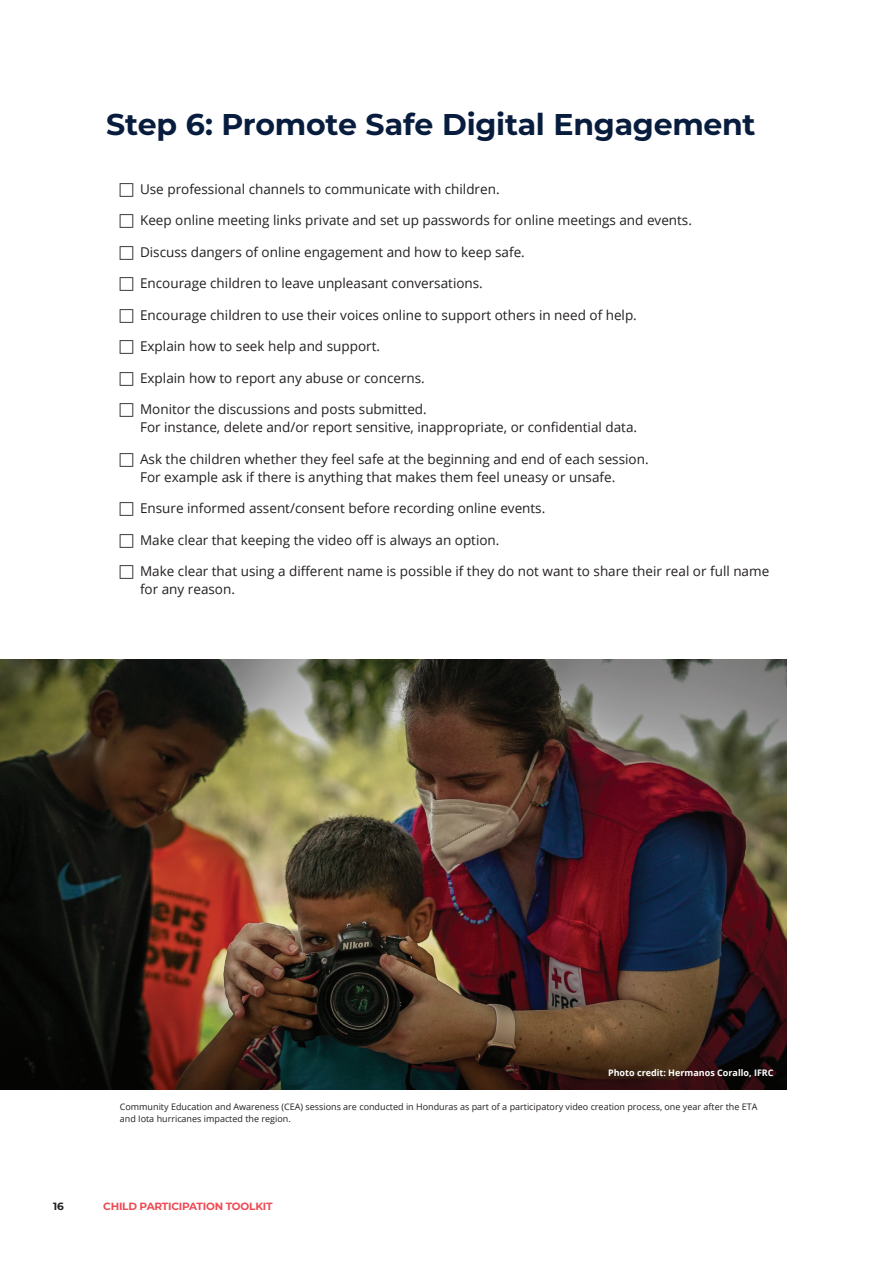
<style>
.page{position:relative;width:893px;height:1263px;background:#fff}
.page>*{position:absolute;margin:0;border:0;box-sizing:border-box;transform-origin:0 0}
.t1{font:100 30px "Montserrat";letter-spacing:-.01em;color:#081d3e}
.t2{font:13.5px/18px "Open Sans";color:#231f20}
.t3{font:100 10.5px "Montserrat";letter-spacing:-.02em;color:#ef4b55}
.t4{font:100 10.5px "Montserrat";color:#231f20}
.t5{font:9px/12px "Open Sans";color:#231f20}
.t6{font:700 9px "Open Sans";color:#fff}
</style>
<div class="page">
<img style="left:0;top:659px;width:787px;height:430px">
<h1 class="t1" style="left:106px;top:105px;width:651px">Step 6: Promote Safe Digital Engagement</h1>
<p class="t2" style="left:140px;top:180px;width:361px">Use professional channels to communicate with children.</p>
<p class="t2" style="left:140px;top:211px;width:553px">Keep online meeting links private and set up passwords for online meetings and events.</p>
<p class="t2" style="left:140px;top:243px;width:386px">Discuss dangers of online engagement and how to keep safe.</p>
<p class="t2" style="left:140px;top:274px;width:344px">Encourage children to leave unpleasant conversations.</p>
<p class="t2" style="left:140px;top:306px;width:498px">Encourage children to use their voices online to support others in need of help.</p>
<p class="t2" style="left:140px;top:337px;width:242px">Explain how to seek help and support.</p>
<p class="t2" style="left:140px;top:369px;width:286px">Explain how to report any abuse or concerns.</p>
<p class="t2" style="left:140px;top:400px;width:499px">Monitor the discussions and posts submitted.<br>For instance, delete and/or report sensitive, inappropriate, or confidential data.</p>
<p class="t2" style="left:140px;top:450px;width:510px">Ask the children whether they feel safe at the beginning and end of each session.<br>For example ask if there is anything that makes them feel uneasy or unsafe.</p>
<p class="t2" style="left:140px;top:499px;width:407px">Ensure informed assent/consent before recording online events.</p>
<p class="t2" style="left:140px;top:531px;width:361px">Make clear that keeping the video off is always an option.</p>
<p class="t2" style="left:140px;top:562px;width:631px">Make clear that using a different name is possible if they do not want to share their real or full name for any reason.</p>
<p class="t6" style="left:608px;top:1066px;width:167px">Photo credit: Hermanos Corallo, IFRC</p>
<p class="t5" style="left:120px;top:1100px;width:639px">Community Education and Awareness (CEA) sessions are conducted in Honduras as part of a participatory video creation process, one year after the ETA and Iota hurricanes impacted the region.</p>
<p class="t4" style="left:53px;top:1199px;width:12px">16</p>
<p class="t3" style="left:103px;top:1199px;width:171px">CHILD PARTICIPATION TOOLKIT</p>
</div>
